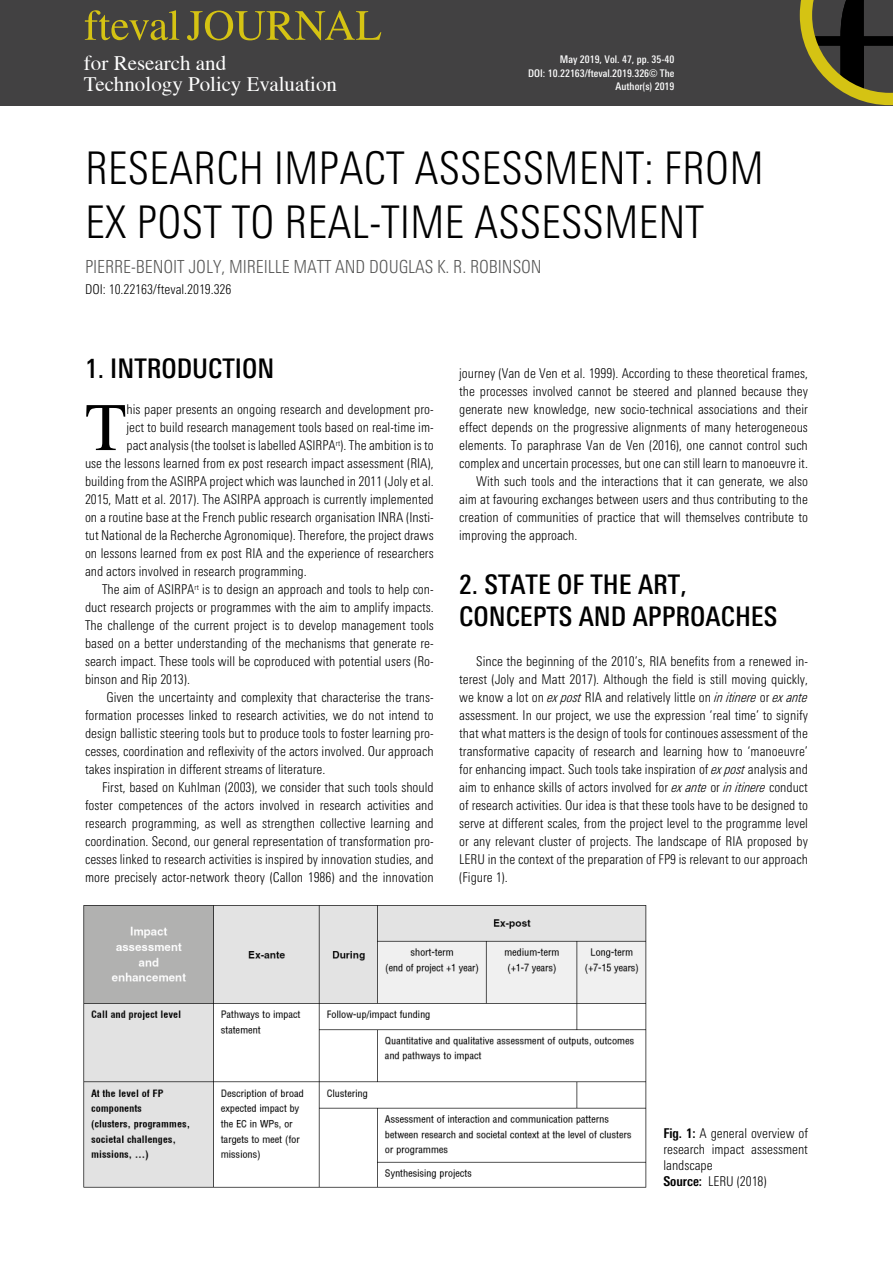
<style>
.page{position:relative;width:893px;height:1263px;background:#fff}
.page>*{position:absolute;margin:0;border:0;box-sizing:border-box;transform-origin:0 0}
.t1{font:67.8px "Nimbus Roman No 9 L";color:#000}
.t2{font:300 condensed 45px "Linotype Univers";color:#000}
.t3{font:500 condensed 27px/32.4px "Linotype Univers";color:#000}
.t4{font:21px/21px "Nimbus Roman No 9 L";color:#fff}
.t5{font:300 condensed 18px "Linotype Univers";letter-spacing:-.005em;color:#575756}
.t6{font:300 condensed 13.5px/18px "Linotype Univers";color:#000;text-align:justify}
.t7{font:500 condensed 10.5px/13.5px "Linotype Univers";color:#fff;text-align:right}
.s1{font-style:italic}
.s2{font-weight:700}
</style>
<div class="page">
<img style="left:83px;top:905px;width:564px;height:283px">
<div style="left:0;top:0;width:893px;height:105px;background:#424142"></div>
<svg style="left:187px;top:11px;width:194px;height:29px"></svg>
<svg style="left:85px;top:10px;width:94px;height:30px"></svg>
<svg style="left:800px;top:0;width:93px;height:105px"></svg>
<h3 class="t4" style="left:84px;top:52px;width:255px">for Research and<br>Technology Policy Evaluation</h3>
<p class="t7" style="left:528px;top:53px;width:148px">MAY 2019, VOL. 47, PP. 35-40<br>DOI: 10.22163/FTEVAL.2019.326© THE<br>AUTHOR(S) 2019</p>
<h2 class="t2" style="left:85px;top:142px;width:45px">Researc</h2>
<h2 class="t2" style="left:239px;top:142px;width:70px">h Impact</h2>
<h2 class="t2" style="left:414px;top:142px;width:48px">Assessment</h2>
<h2 class="t2" style="left:644px;top:142px;width:44px">: from</h2>
<h2 class="t2" style="left:85px;top:196px;width:73px">ex post</h2>
<h2 class="t2" style="left:232px;top:196px;width:74px">to real</h2>
<h2 class="t2" style="left:369px;top:196px;width:34px">-time</h2>
<h2 class="t2" style="left:474px;top:196px;width:24px">assessment</h2>
<h3 class="t5" style="left:85px;top:256px;width:17px">Pierre</h3>
<h3 class="t5" style="left:131px;top:256px;width:23px">-Benoit</h3>
<h3 class="t5" style="left:188px;top:256px;width:62px">Joly, Mireille</h3>
<h3 class="t5" style="left:293px;top:256px;width:96px">Matt AND Douglas</h3>
<h3 class="t5" style="left:437px;top:256px;width:52px">K. R. Robinson</h3>
<p class="t6" style="left:85px;top:280px;width:148px">DOI: 10.22163/fteval.2019.326</p>
<h3 class="t3" style="left:85px;top:352px;width:191px">1. INTRODUCTION</h3>
<h1 class="t1" style="left:85px;top:387px;width:43px">T</h1>
<p class="t6" style="left:126px;top:400px;width:309px">his paper presents an ongoing research and development pro-</p>
<p class="t6" style="left:126px;top:418px;width:309px">ject to build research management tools based on real-time im-</p>
<p class="t6" style="left:126px;top:436px;width:309px">pact analysis (the toolset is labelled ASIRPA<sup>rt</sup>). The ambition is to</p>
<p class="t6" style="left:85px;top:454px;width:350px">use the lessons learned from ex post research impact assessment (RIA),</p>
<p class="t6" style="left:85px;top:472px;width:350px">building from the ASIRPA project which was launched in 2011 (Joly et al.</p>
<p class="t6" style="left:85px;top:490px;width:350px">2015, Matt et al. 2017). The ASIRPA approach is currently implemented</p>
<p class="t6" style="left:85px;top:508px;width:350px">on a routine base at the French public research organisation INRA (Insti-</p>
<p class="t6" style="left:85px;top:526px;width:350px">tut National de la Recherche Agronomique). Therefore, the project draws</p>
<p class="t6" style="left:85px;top:544px;width:350px">on lessons learned from ex post RIA and the experience of researchers</p>
<p class="t6" style="left:85px;top:562px;width:223px">and actors involved in research programming.</p>
<p class="t6" style="left:102px;top:580px;width:333px">The aim of ASIRPA<sup>rt</sup> is to design an approach and tools to help con-</p>
<p class="t6" style="left:85px;top:598px;width:350px">duct research projects or programmes with the aim to amplify impacts.</p>
<p class="t6" style="left:85px;top:616px;width:350px">The challenge of the current project is to develop management tools</p>
<p class="t6" style="left:85px;top:634px;width:350px">based on a better understanding of the mechanisms that generate re-</p>
<p class="t6" style="left:85px;top:652px;width:350px">search impact. These tools will be coproduced with potential users (Ro-</p>
<p class="t6" style="left:85px;top:670px;width:107px">binson and Rip 2013).</p>
<p class="t6" style="left:107px;top:688px;width:329px">Given the uncertainty and complexity that characterise the trans-</p>
<p class="t6" style="left:85px;top:706px;width:350px">formation processes linked to research activities, we do not intend to</p>
<p class="t6" style="left:85px;top:724px;width:350px">design ballistic steering tools but to produce tools to foster learning pro-</p>
<p class="t6" style="left:85px;top:742px;width:350px">cesses, coordination and reflexivity of the actors involved. Our approach</p>
<p class="t6" style="left:85px;top:760px;width:242px">takes inspiration in different streams of literature.</p>
<p class="t6" style="left:102px;top:778px;width:333px">First, based on Kuhlman (2003), we consider that such tools should</p>
<p class="t6" style="left:85px;top:796px;width:350px">foster competences of the actors involved in research activities and</p>
<p class="t6" style="left:85px;top:814px;width:350px">research programming, as well as strengthen collective learning and</p>
<p class="t6" style="left:85px;top:832px;width:350px">coordination. Second, our general representation of transformation pro-</p>
<p class="t6" style="left:85px;top:850px;width:350px">cesses linked to research activities is inspired by innovation studies, and</p>
<p class="t6" style="left:85px;top:868px;width:350px">more precisely actor-network theory (Callon 1986) and the innovation</p>
<p class="t6" style="left:459px;top:364px;width:350px">journey (Van de Ven et al. 1999). According to these theoretical frames,</p>
<p class="t6" style="left:459px;top:382px;width:350px">the processes involved cannot be steered and planned because they</p>
<p class="t6" style="left:459px;top:400px;width:350px">generate new knowledge, new socio-technical associations and their</p>
<p class="t6" style="left:459px;top:418px;width:350px">effect depends on the progressive alignments of many heterogeneous</p>
<p class="t6" style="left:459px;top:436px;width:350px">elements. To paraphrase Van de Ven (2016), one cannot control such</p>
<p class="t6" style="left:459px;top:454px;width:350px">complex and uncertain processes, but one can still learn to manoeuvre it.</p>
<p class="t6" style="left:476px;top:472px;width:333px">With such tools and the interactions that it can generate, we also</p>
<p class="t6" style="left:459px;top:490px;width:350px">aim at favouring exchanges between users and thus contributing to the</p>
<p class="t6" style="left:459px;top:508px;width:350px">creation of communities of practice that will themselves contribute to</p>
<p class="t6" style="left:459px;top:526px;width:120px">improving the approach.</p>
<h3 class="t3" style="left:459px;top:568px;width:317px">2. STATE OF THE ART,<br>CONCEPTS AND APPROACHES</h3>
<p class="t6" style="left:459px;top:652px;width:350px;text-indent:17px">Since the beginning of the 2010’s, RIA benefits from a renewed in&shy;terest (Joly and Matt 2017). Although the field is still moving quickly, we know a lot on <span class="s1">ex post</span> RIA and relatively little on <span class="s1">in itinere</span> or <span class="s1">ex ante </span>assessment. In our project, we use the expression ‘real time’ to signify that what matters is the design of tools for continoues assessment of the transformative capacity of research and learning how to ‘manoeuvre’ for enhancing impact. Such tools take inspiration of <span class="s1">ex post</span> analysis and aim to enhance skills of actors involved for <span class="s1">ex ante</span> or <span class="s1">in itinere</span> conduct of research activities. Our idea is that these tools have to be designed to serve at different scales, from the project level to the programme level or any relevant cluster of projects. The landscape of RIA proposed by LERU in the context of the preparation of FP9 is relevant to our approach (Figure 1).</p>
<p class="t6" style="left:663px;top:1125px;width:146px;line-height:16.2px;text-align:left"><span class="s2">Fig. 1:</span> A general overview of research impact assessment landscape<br><span class="s2">Source:</span> LERU (2018)</p>
</div>
